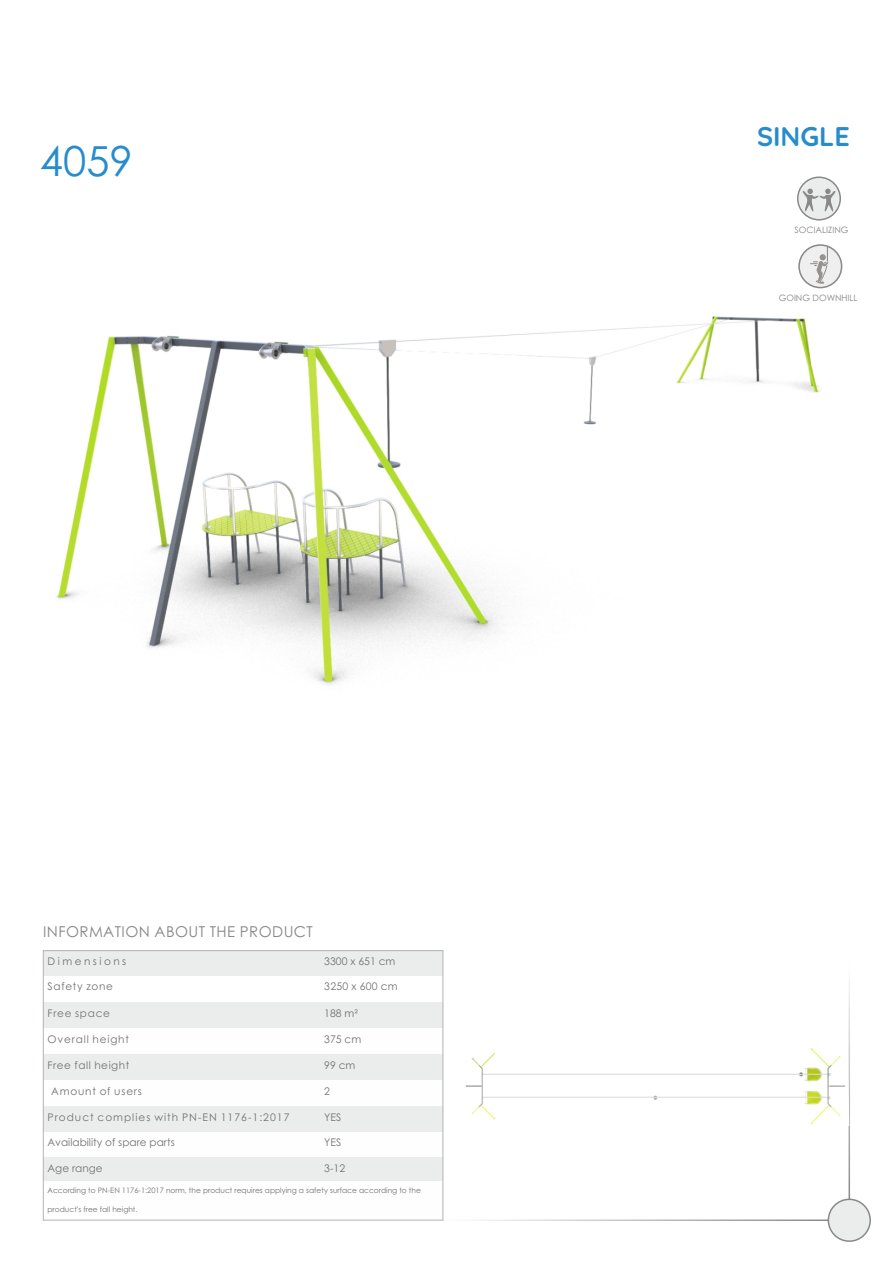
<style>
.page{position:relative;width:893px;height:1263px;background:#fff}
.page>*{position:absolute;margin:0;border:0;box-sizing:border-box;transform-origin:0 0}
.t1{font:41.4px "Century Gothic";color:#278ccc}
.t2{font:700 27px "Quicksand";color:#278ccc}
.t3{font:15px "Century Gothic";letter-spacing:.03em;color:#898989}
.t4{font:10.5px "Century Gothic";letter-spacing:.065em;color:#727271}
.t5{font:10.5px "Century Gothic";color:#727271}
.t6{font:10.5px "Century Gothic";letter-spacing:.095em;color:#727271}
.t7{font:10.5px "Century Gothic";letter-spacing:.235em;color:#727271}
.t8{font:10.5px "Century Gothic";letter-spacing:.025em;color:#727271}
.t9{font:8.7px "Century Gothic";color:#898989}
.t10{font:7.5px "Century Gothic";color:#727271}
</style>
<div class="page">
<hr style="left:443px;top:1219px;width:386px;height:2px;background:#898989">
<div style="left:828px;top:1198px;width:43px;height:44px;background:#ebecec;border:2px solid #898989;border-radius:50%"></div>
<hr style="left:848px;top:963px;width:2px;height:236px;background:#898989">
<div style="left:43px;top:951px;width:277px;height:25px;background:#ebecec"></div>
<div style="left:320px;top:951px;width:123px;height:25px;background:#ebecec"></div>
<div style="left:43px;top:1002px;width:277px;height:26px;background:#ebecec"></div>
<div style="left:320px;top:1002px;width:123px;height:26px;background:#ebecec"></div>
<div style="left:43px;top:1054px;width:277px;height:26px;background:#ebecec"></div>
<div style="left:320px;top:1054px;width:123px;height:26px;background:#ebecec"></div>
<div style="left:43px;top:1106px;width:277px;height:26px;background:#ebecec"></div>
<div style="left:320px;top:1106px;width:123px;height:26px;background:#ebecec"></div>
<div style="left:43px;top:1158px;width:277px;height:23px;background:#ebecec"></div>
<div style="left:320px;top:1158px;width:123px;height:23px;background:#ebecec"></div>
<hr style="left:43px;top:950px;width:1px;height:270px;background:#b2b3b3">
<hr style="left:442px;top:1181px;width:1px;height:39px;background:#b2b3b3">
<hr style="left:443px;top:950px;width:1px;height:231px;background:#b2b3b3">
<hr style="left:43px;top:1220px;width:400px;height:1px;background:#b2b3b3">
<hr style="left:43px;top:950px;width:400px;height:1px;background:#b2b3b3">
<img style="left:466px;top:1045px;width:383px;height:81px">
<hr style="left:483px;top:1097px;width:344px;height:1px;background:#d9dada">
<hr style="left:483px;top:1074px;width:344px;height:1px;background:#d9dada">
<img style="left:56px;top:316px;width:764px;height:369px">
<svg style="left:797px;top:176px;width:44px;height:45px"></svg>
<svg style="left:803px;top:189px;width:32px;height:22px"></svg>
<div style="left:799px;top:245px;width:43px;height:43px;background:#efeff0;border-radius:50%"></div>
<div style="left:798px;top:244px;width:44px;height:44px;border:2px solid #898989;border-radius:50%"></div>
<svg style="left:810px;top:254px;width:18px;height:30px"></svg>
<h1 class="t1" style="left:40px;top:145px;width:94px">4059</h1>
<h3 class="t3" style="left:43px;top:925px;width:271px">INFORMATION ABOUT THE PRODUCT</h3>
<h3 class="t7" style="left:48px;top:957px;width:80px">Dimensions</h3>
<h3 class="t5" style="left:324px;top:957px;width:73px">3300 x 651 cm</h3>
<h3 class="t4" style="left:48px;top:982px;width:67px">Safety zone</h3>
<h3 class="t8" style="left:324px;top:982px;width:75px">3250 x 600 cm</h3>
<h3 class="t4" style="left:48px;top:1009px;width:64px">Free space</h3>
<h3 class="t4" style="left:324px;top:1009px;width:35px">188 m²</h3>
<h3 class="t4" style="left:48px;top:1035px;width:83px">Overall height</h3>
<h3 class="t4" style="left:324px;top:1035px;width:39px">375 cm</h3>
<h3 class="t4" style="left:48px;top:1061px;width:83px">Free fall height</h3>
<h3 class="t4" style="left:324px;top:1061px;width:33px">99 cm</h3>
<h3 class="t4" style="left:51px;top:1087px;width:92px">Amount of users</h3>
<h3 class="t4" style="left:324px;top:1087px;width:7px">2</h3>
<h3 class="t6" style="left:48px;top:1113px;width:244px">Product complies with PN-EN 1176-1:2017</h3>
<h3 class="t4" style="left:324px;top:1113px;width:19px">YES</h3>
<h3 class="t5" style="left:48px;top:1138px;width:129px">Availability of spare parts</h3>
<h3 class="t4" style="left:324px;top:1138px;width:19px">YES</h3>
<h3 class="t5" style="left:48px;top:1164px;width:57px">Age range</h3>
<h3 class="t4" style="left:324px;top:1164px;width:22px">3-12</h3>
<p class="t10" style="left:48px;top:1187px;width:375px">According to PN-EN 1176-1:2017 norm, the product requires applying a safety surface according to the</p>
<p class="t10" style="left:48px;top:1206px;width:92px">product's free fall height.</p>
<h2 class="t2" style="left:757px;top:119px;width:94px">SINGLE</h2>
<p class="t9" style="left:794px;top:226px;width:55px">SOCIALIZING</p>
<p class="t9" style="left:779px;top:294px;width:80px">GOING DOWNHILL</p>
</div>
